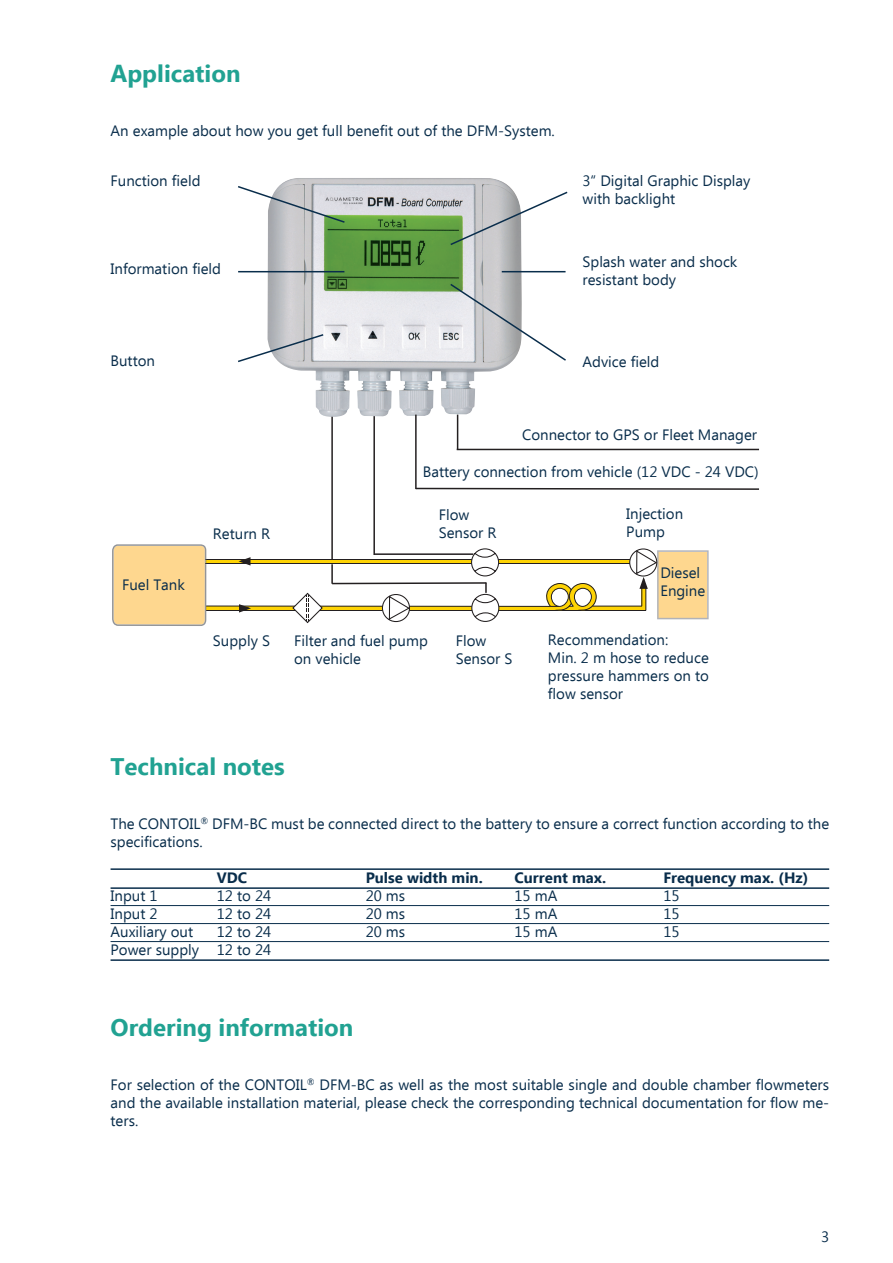
<style>
.page{position:relative;width:893px;height:1263px;background:#fff}
.page>*{position:absolute;margin:0;border:0;box-sizing:border-box;transform-origin:0 0}
.IS_subhead-1_body_tu{font:700 24px "Ebrima";color:#21a292}
.IS_bodytext_dunkelbl{font:15px/18px "Ebrima";color:#092d4b}
.IS_subhead-3_body_du{font:700 15px "Ebrima";color:#092d4b}
</style>
<div class="page">
<hr style="left:111px;top:868px;width:718px;height:2px;background:#092d4b">
<hr style="left:111px;top:887px;width:718px;height:2px;background:#092d4b">
<hr style="left:111px;top:905px;width:718px;height:1px;background:#092d4b">
<hr style="left:111px;top:923px;width:718px;height:1px;background:#092d4b">
<hr style="left:111px;top:941px;width:718px;height:1px;background:#092d4b">
<hr style="left:111px;top:959px;width:718px;height:2px;background:#092d4b">
<hr style="left:373px;top:413px;width:2px;height:142px;background:#231f20">
<hr style="left:331px;top:414px;width:2px;height:170px;background:#231f20">
<svg style="left:112px;top:544px;width:597px;height:82px"></svg>
<img style="left:267px;top:178px;width:255px;height:239px">
<svg style="left:238px;top:185px;width:108px;height:39px"></svg>
<hr style="left:238px;top:271px;width:106px;height:1px;background:#092d4b">
<svg style="left:238px;top:333px;width:87px;height:30px"></svg>
<svg style="left:449px;top:190px;width:119px;height:56px"></svg>
<hr style="left:502px;top:271px;width:64px;height:1px;background:#092d4b">
<svg style="left:449px;top:282px;width:117px;height:80px"></svg>
<hr style="left:457px;top:415px;width:1px;height:34px;background:#231f20">
<hr style="left:415px;top:415px;width:2px;height:74px;background:#231f20">
<hr style="left:457px;top:449px;width:302px;height:1px;background:#231f20">
<svg style="left:415px;top:487px;width:344px;height:3px"></svg>
<p class="IS_subhead-1_body_tu" style="left:111px;top:55px;width:132px">Application</p>
<p class="IS_bodytext_dunkelbl" style="left:111px;top:122px;width:446px">An example about how you get full benefit out of the DFM-System.</p>
<p class="IS_bodytext_dunkelbl" style="left:111px;top:173px;width:91px">Function field</p>
<p class="IS_bodytext_dunkelbl" style="left:111px;top:261px;width:112px">Information field</p>
<p class="IS_bodytext_dunkelbl" style="left:111px;top:353px;width:46px">Button</p>
<p class="IS_bodytext_dunkelbl" style="left:583px;top:173px;width:169px">3“ Digital Graphic Display</p>
<p class="IS_bodytext_dunkelbl" style="left:583px;top:191px;width:94px">with backlight</p>
<p class="IS_bodytext_dunkelbl" style="left:583px;top:254px;width:156px">Splash water and shock</p>
<p class="IS_bodytext_dunkelbl" style="left:583px;top:272px;width:95px">resistant body</p>
<p class="IS_bodytext_dunkelbl" style="left:583px;top:353px;width:78px">Advice field</p>
<p class="IS_bodytext_dunkelbl" style="left:122px;top:577px;width:64px">Fuel Tank</p>
<p class="IS_bodytext_dunkelbl" style="left:213px;top:526px;width:59px">Return R</p>
<p class="IS_bodytext_dunkelbl" style="left:522px;top:427px;width:236px">Connector to GPS or Fleet Manager</p>
<p class="IS_bodytext_dunkelbl" style="left:423px;top:464px;width:337px">Battery connection from vehicle (12 VDC - 24 VDC)</p>
<p class="IS_bodytext_dunkelbl" style="left:439px;top:507px;width:32px">Flow</p>
<p class="IS_bodytext_dunkelbl" style="left:439px;top:525px;width:59px">Sensor R</p>
<p class="IS_bodytext_dunkelbl" style="left:626px;top:505px;width:58px">Injection</p>
<p class="IS_bodytext_dunkelbl" style="left:626px;top:523px;width:40px">Pump</p>
<p class="IS_bodytext_dunkelbl" style="left:660px;top:565px;width:41px">Diesel</p>
<p class="IS_bodytext_dunkelbl" style="left:660px;top:583px;width:46px">Engine</p>
<p class="IS_bodytext_dunkelbl" style="left:213px;top:632px;width:59px">Supply S</p>
<p class="IS_bodytext_dunkelbl" style="left:294px;top:632px;width:135px">Filter and fuel pump on vehicle</p>
<p class="IS_bodytext_dunkelbl" style="left:456px;top:632px;width:32px">Flow</p>
<p class="IS_bodytext_dunkelbl" style="left:456px;top:650px;width:58px">Sensor S</p>
<p class="IS_bodytext_dunkelbl" style="left:548px;top:632px;width:122px">Recommendation:</p>
<p class="IS_bodytext_dunkelbl" style="left:548px;top:650px;width:163px;text-align:justify">Min. 2 m hose to reduce pressure hammers on to flow sensor</p>
<p class="IS_subhead-1_body_tu" style="left:111px;top:748px;width:176px">Technical notes</p>
<p class="IS_bodytext_dunkelbl" style="left:111px;top:815px;width:720px">The CONTOIL<sup>®</sup> DFM-BC must be connected direct to the battery to ensure a correct function according to the specifications.</p>
<p class="IS_subhead-3_body_du" style="left:217px;top:866px;width:32px">VDC</p>
<p class="IS_subhead-3_body_du" style="left:366px;top:866px;width:119px">Pulse width min.</p>
<p class="IS_subhead-3_body_du" style="left:514px;top:866px;width:93px">Current max.</p>
<p class="IS_subhead-3_body_du" style="left:663px;top:866px;width:146px">Frequency max. (Hz)</p>
<p class="IS_bodytext_dunkelbl" style="left:111px;top:887px;width:49px">Input 1</p>
<p class="IS_bodytext_dunkelbl" style="left:217px;top:887px;width:56px">12 to 24</p>
<p class="IS_bodytext_dunkelbl" style="left:366px;top:887px;width:41px">20 ms</p>
<p class="IS_bodytext_dunkelbl" style="left:514px;top:887px;width:44px">15 mA</p>
<p class="IS_bodytext_dunkelbl" style="left:663px;top:887px;width:18px">15</p>
<p class="IS_bodytext_dunkelbl" style="left:111px;top:905px;width:49px">Input 2</p>
<p class="IS_bodytext_dunkelbl" style="left:217px;top:905px;width:56px">12 to 24</p>
<p class="IS_bodytext_dunkelbl" style="left:366px;top:905px;width:41px">20 ms</p>
<p class="IS_bodytext_dunkelbl" style="left:514px;top:905px;width:44px">15 mA</p>
<p class="IS_bodytext_dunkelbl" style="left:663px;top:905px;width:18px">15</p>
<p class="IS_bodytext_dunkelbl" style="left:111px;top:923px;width:84px">Auxiliary out</p>
<p class="IS_bodytext_dunkelbl" style="left:217px;top:923px;width:56px">12 to 24</p>
<p class="IS_bodytext_dunkelbl" style="left:366px;top:923px;width:41px">20 ms</p>
<p class="IS_bodytext_dunkelbl" style="left:514px;top:923px;width:44px">15 mA</p>
<p class="IS_bodytext_dunkelbl" style="left:663px;top:923px;width:18px">15</p>
<p class="IS_bodytext_dunkelbl" style="left:111px;top:941px;width:162px">Power supply 12 to 24</p>
<p class="IS_subhead-1_body_tu" style="left:111px;top:1009px;width:244px">Ordering information</p>
<p class="IS_bodytext_dunkelbl" style="left:111px;top:1076px;width:720px;text-align:justify">For selection of the CONTOIL<sup>®</sup> DFM-BC as well as the most suitable single and double chamber flowmeters and the available installation material, please check the corresponding technical documentation for flow me&shy;ters.</p>
<p class="IS_bodytext_dunkelbl" style="left:821px;top:1228px;width:10px">3</p>
</div>
